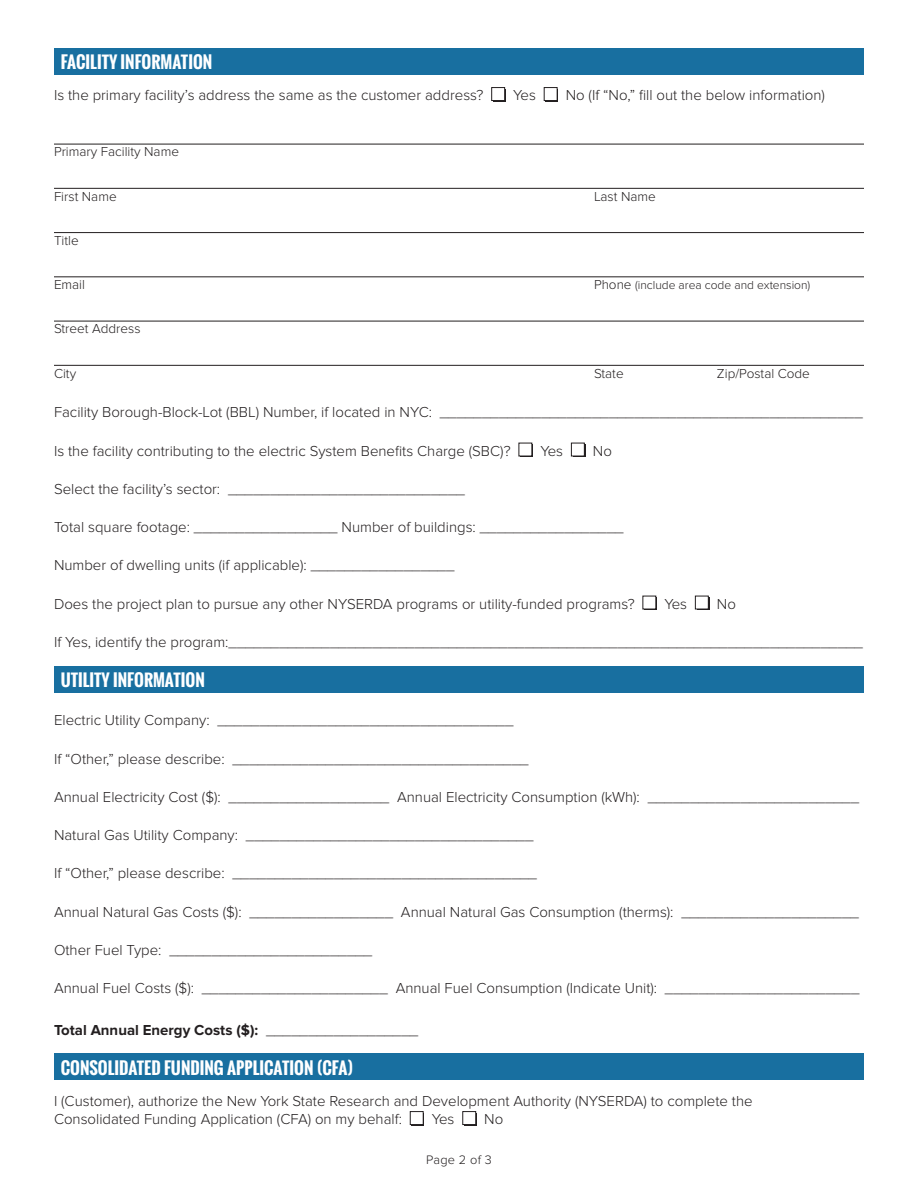
<style>
.page{position:relative;width:918px;height:1188px;background:#fff}
.page>*{position:absolute;margin:0;border:0;box-sizing:border-box;transform-origin:0 0}
.t1{font:700 16.5px "Oswald";color:#fff}
.t2{font:300 15px/18px "Proxima Nova";color:#231f20}
.t3{font:700 15px "Proxima Nova";color:#231f20}
.t4{font:300 13.5px "Proxima Nova";color:#231f20}
.t5{font:300 12.75px "Proxima Nova";letter-spacing:.02em;color:#231f20}
.t6{font:300 12px "Proxima Nova";color:#231f20}
.s1{font-size:13.5px}
.s2{font-weight:300}
</style>
<div class="page">
<div style="left:54px;top:1053px;width:810px;height:27px;background:#186fa0"></div>
<div style="left:54px;top:666px;width:810px;height:27px;background:#186fa0"></div>
<div style="left:54px;top:48px;width:810px;height:27px;background:#186fa0"></div>
<hr style="left:54px;top:144px;width:810px;height:1px;background:#231f20">
<hr style="left:54px;top:188px;width:810px;height:1px;background:#231f20">
<hr style="left:54px;top:232px;width:810px;height:1px;background:#231f20">
<hr style="left:54px;top:276px;width:810px;height:1px;background:#231f20">
<hr style="left:54px;top:321px;width:810px;height:1px;background:#231f20">
<hr style="left:54px;top:365px;width:810px;height:1px;background:#231f20">
<div style="left:493px;top:89px;width:13px;height:13px;background:#231f20"></div>
<div style="left:492px;top:88px;width:13px;height:13px;background:#fff"></div>
<div style="left:491px;top:87px;width:14px;height:14px;border:1px solid #231f20"></div>
<div style="left:545px;top:89px;width:13px;height:13px;background:#231f20"></div>
<div style="left:544px;top:88px;width:13px;height:13px;background:#fff"></div>
<div style="left:544px;top:87px;width:14px;height:14px;border:1px solid #231f20"></div>
<div style="left:520px;top:444px;width:13px;height:13px;background:#231f20"></div>
<div style="left:519px;top:443px;width:13px;height:13px;background:#fff"></div>
<div style="left:573px;top:444px;width:13px;height:13px;background:#231f20"></div>
<div style="left:571px;top:443px;width:13px;height:13px;background:#fff"></div>
<div style="left:571px;top:443px;width:14px;height:13px;border:1px solid #231f20"></div>
<div style="left:644px;top:597px;width:13px;height:13px;background:#231f20"></div>
<div style="left:643px;top:596px;width:13px;height:13px;background:#fff"></div>
<div style="left:697px;top:597px;width:13px;height:13px;background:#231f20"></div>
<div style="left:695px;top:596px;width:13px;height:13px;background:#fff"></div>
<div style="left:695px;top:596px;width:14px;height:13px;border:1px solid #231f20"></div>
<div style="left:411px;top:1113px;width:13px;height:13px;background:#231f20"></div>
<div style="left:410px;top:1112px;width:13px;height:13px;background:#fff"></div>
<div style="left:410px;top:1111px;width:14px;height:14px;border:1px solid #231f20"></div>
<div style="left:464px;top:1113px;width:13px;height:13px;background:#231f20"></div>
<div style="left:463px;top:1112px;width:13px;height:13px;background:#fff"></div>
<div style="left:462px;top:1111px;width:14px;height:14px;border:1px solid #231f20"></div>
<p class="t1" style="left:61px;top:49px;width:153px">FACILITY INFORMATION</p>
<p class="t2" style="left:54px;top:86px;width:431px">Is the primary facility’s address the same as the customer address?</p>
<p class="t2" style="left:513px;top:86px;width:24px">Yes</p>
<p class="t2" style="left:566px;top:86px;width:261px">No (If “No,” fill out the below information)</p>
<p class="t4" style="left:54px;top:144px;width:126px">Primary Facility Name</p>
<p class="t4" style="left:54px;top:188px;width:64px">First Name</p>
<p class="t4" style="left:594px;top:188px;width:63px">Last Name</p>
<p class="t4" style="left:54px;top:233px;width:26px">Title</p>
<p class="t4" style="left:54px;top:277px;width:33px">Email</p>
<p class="t6" style="left:594px;top:278px;width:218px"><span class="s1">Phone</span> (include area code and extension)</p>
<p class="t4" style="left:54px;top:321px;width:88px">Street Address</p>
<p class="t4" style="left:54px;top:365px;width:24px">City</p>
<p class="t4" style="left:594px;top:365px;width:31px">State</p>
<p class="t4" style="left:717px;top:365px;width:94px">Zip/Postal Code</p>
<p class="t2" style="left:54px;top:404px;width:810px">Facility Borough-Block-Lot (BBL) Number, if located in NYC: __________________________________________________</p>
<p class="t2" style="left:54px;top:442px;width:458px">Is the facility contributing to the electric System Benefits Charge (SBC)?</p>
<p class="t2" style="left:540px;top:442px;width:24px">Yes</p>
<p class="t2" style="left:593px;top:442px;width:21px">No</p>
<p class="t2" style="left:54px;top:480px;width:412px">Select the facility’s sector: ____________________________</p>
<p class="t2" style="left:54px;top:518px;width:571px">Total square footage: _________________ Number of buildings: _________________</p>
<p class="t2" style="left:54px;top:557px;width:402px">Number of dwelling units (if applicable): _________________</p>
<p class="t2" style="left:54px;top:595px;width:582px">Does the project plan to pursue any other NYSERDA programs or utility-funded programs?</p>
<p class="t2" style="left:664px;top:595px;width:24px">Yes</p>
<p class="t2" style="left:717px;top:595px;width:21px">No</p>
<p class="t2" style="left:54px;top:633px;width:811px">If Yes, identify the program:___________________________________________________________________________</p>
<p class="t1" style="left:61px;top:668px;width:146px">UTILITY INFORMATION</p>
<p class="t2" style="left:54px;top:711px;width:461px">Electric Utility Company: ___________________________________</p>
<p class="t2" style="left:54px;top:750px;width:476px">If “Other,” please describe: ___________________________________</p>
<p class="t2" style="left:54px;top:788px;width:807px">Annual Electricity Cost ($): ___________________ Annual Electricity Consumption (kWh): _________________________</p>
<p class="t2" style="left:54px;top:826px;width:481px">Natural Gas Utility Company: __________________________________</p>
<p class="t2" style="left:54px;top:864px;width:485px">If “Other,” please describe: ____________________________________</p>
<p class="t2" style="left:54px;top:903px;width:807px">Annual Natural Gas Costs ($): _________________ Annual Natural Gas Consumption (therms): _____________________</p>
<p class="t2" style="left:54px;top:941px;width:320px">Other Fuel Type: ________________________</p>
<p class="t2" style="left:54px;top:979px;width:807px">Annual Fuel Costs ($): ______________________ Annual Fuel Consumption (Indicate Unit): _______________________</p>
<p class="t3" style="left:54px;top:1021px;width:366px">Total Annual Energy Costs ($): <span class="s2">__________________</span></p>
<p class="t1" style="left:61px;top:1055px;width:294px">CONSOLIDATED FUNDING APPLICATION (CFA)</p>
<p class="t2" style="left:54px;top:1092px;width:700px">I (Customer), authorize the New York State Research and Development Authority (NYSERDA) to complete the<br>Consolidated Funding Application (CFA) on my behalf:</p>
<p class="t2" style="left:432px;top:1110px;width:24px">Yes</p>
<p class="t2" style="left:484px;top:1110px;width:21px">No</p>
<p class="t5" style="left:426px;top:1152px;width:67px">Page 2 of 3</p>
</div>
